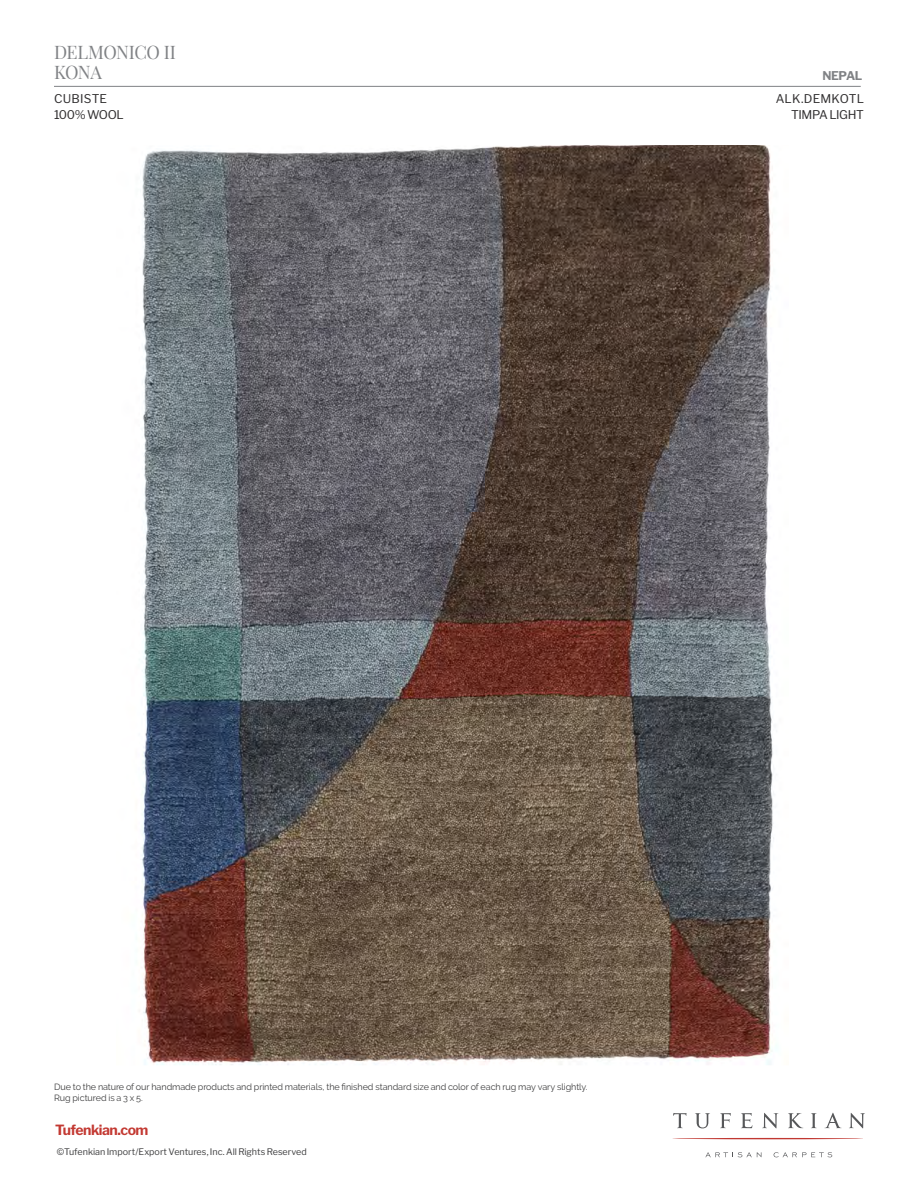
<style>
.page{position:relative;width:918px;height:1188px;background:#fff}
.page>*{position:absolute;margin:0;border:0;box-sizing:border-box;transform-origin:0 0}
.t1{font:18.3px "Playfair Display";letter-spacing:-.03em;color:#808285}
.t2{font:700 13.95px "Libre Franklin";letter-spacing:-.04em;color:#c33932}
.Origin{font:12px "Libre Franklin";letter-spacing:-.035em;color:#312f30}
.DESIGN{font:12px "Libre Franklin";letter-spacing:.015em;color:#312f30}
.QUALITY{font:700 12px "Libre Franklin";letter-spacing:-.04em;color:#808285}
.t3{font:9px/11.2px "Raleway";letter-spacing:-.005em;color:#3e3e3f}
.t4{font:9px "Libre Franklin";letter-spacing:-.005em;color:#3e3e3f}
</style>
<div class="page">
<svg style="left:673px;top:1138px;width:190px;height:1px"></svg>
<svg style="left:825px;top:1113px;width:16px;height:15px"></svg>
<svg style="left:811px;top:1113px;width:6px;height:15px"></svg>
<svg style="left:695px;top:1113px;width:15px;height:15px"></svg>
<svg style="left:762px;top:1113px;width:16px;height:15px"></svg>
<svg style="left:849px;top:1113px;width:16px;height:15px"></svg>
<svg style="left:741px;top:1113px;width:11px;height:15px"></svg>
<svg style="left:720px;top:1113px;width:11px;height:15px"></svg>
<svg style="left:673px;top:1113px;width:14px;height:15px"></svg>
<svg style="left:788px;top:1113px;width:15px;height:15px"></svg>
<svg style="left:705px;top:1152px;width:56px;height:5px"></svg>
<svg style="left:774px;top:1152px;width:58px;height:5px"></svg>
<img style="left:142px;top:145px;width:635px;height:920px">
<hr style="left:54px;top:86px;width:807px;height:1px;background:#808285">
<p class="t1" style="left:54px;top:41px;width:123px">DELMONICO II</p>
<p class="t1" style="left:54px;top:61px;width:49px">KONA</p>
<p class="QUALITY" style="left:822px;top:69px;width:41px">NEPAL</p>
<p class="Origin" style="left:54px;top:108px;width:71px">100% WOOL</p>
<p class="DESIGN" style="left:54px;top:92px;width:55px">CUBISTE</p>
<p class="DESIGN" style="left:776px;top:92px;width:90px">ALK.DEMKOTL</p>
<p class="Origin" style="left:791px;top:108px;width:74px">TIMPA LIGHT</p>
<p class="t3" style="left:54px;top:1081px;width:535px">Due to the nature of our handmade products and printed materials, the finished standard size and color of each rug may vary slightly.<br>Rug pictured is a 3 x 5.</p>
<h2 class="t2" style="left:55px;top:1121px;width:95px">Tufenkian.com</h2>
<p class="t4" style="left:57px;top:1146px;width:251px">©Tufenkian Import/Export Ventures, Inc. All Rights Reserved</p>
</div>
